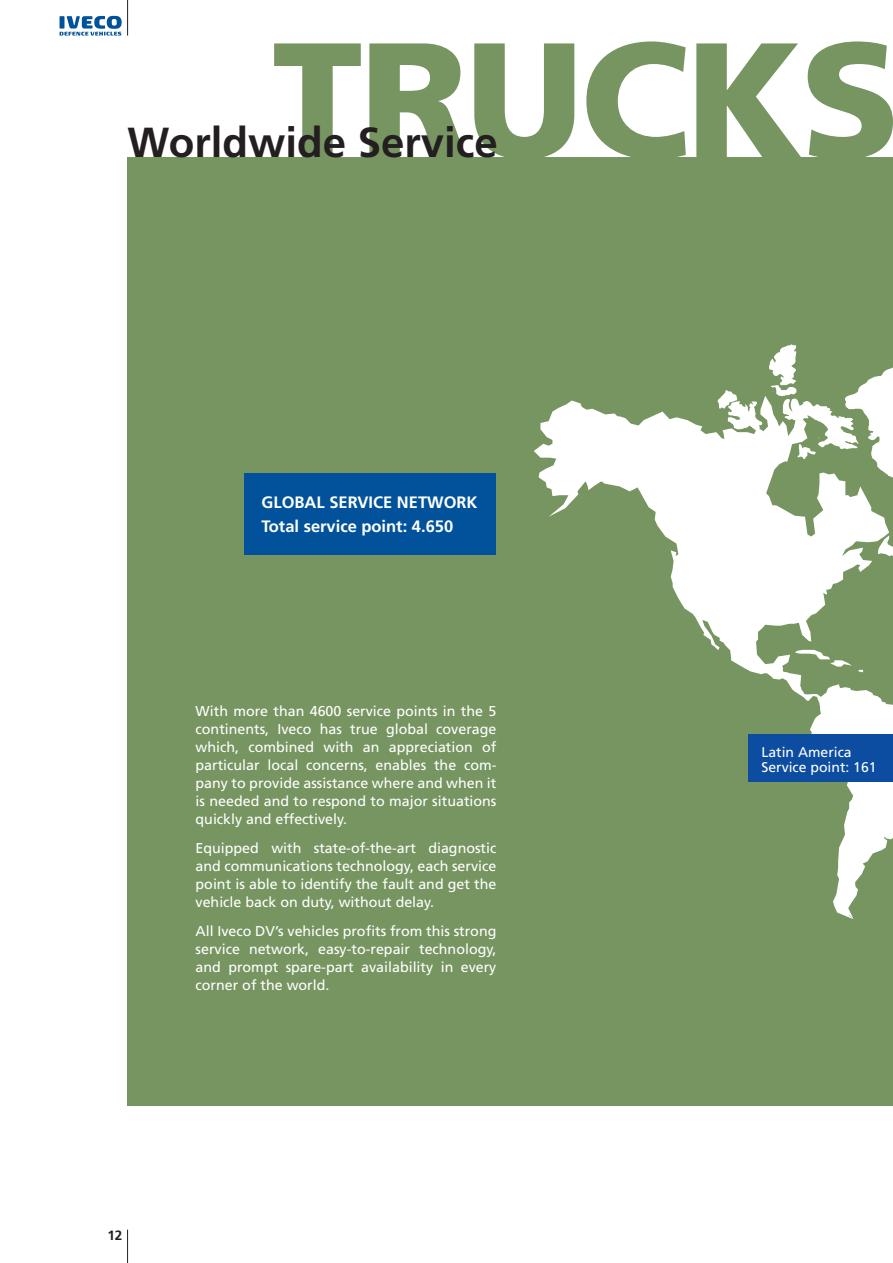
<style>
.page{position:relative;width:893px;height:1263px;background:#fff}
.page>*{position:absolute;margin:0;border:0;box-sizing:border-box;transform-origin:0 0}
.t1{font:700 42px "Frutiger";color:#231f20}
.t2{font:700 16.5px/24px "Frutiger";color:#fff}
.t3{font:14.25px/18px "Frutiger";color:#fff;text-align:justify}
.t4{font:13.95px/15.5px "Frutiger";color:#fff}
.t5{font:700 13.5px "Frutiger";color:#231f20}
</style>
<div class="page">
<svg style="left:60px;top:16px;width:62px;height:20px"></svg>
<hr style="left:127px;top:0;width:1px;height:36px;background:#231f20">
<div style="left:128px;top:157px;width:765px;height:949px;background:#769561"></div>
<svg style="left:534px;top:344px;width:359px;height:575px"></svg>
<div style="left:748px;top:734px;width:145px;height:47px;background:#0d4da1"></div>
<div style="left:244px;top:473px;width:252px;height:82px;background:#01529a"></div>
<svg style="left:274px;top:41px;width:619px;height:116px;fill:#769561"></svg>
<hr style="left:127px;top:1230px;width:1px;height:33px;background:#231f20">
<h1 class="t1" style="left:128px;top:118px;width:372px">Worldwide Service</h1>
<p class="t2" style="left:261px;top:490px;width:218px">GLOBAL SERVICE NETWORK<br>Total service point: 4.650</p>
<p class="t3" style="left:196px;top:702px;width:302px">With more than 4600 service points in the 5 continents, Iveco has true global coverage which, combined with an appreciation of particular local concerns, enables the com&shy;pany to provide assistance where and when it is needed and to respond to major situations quickly and effectively.</p>
<p class="t3" style="left:196px;top:839px;width:302px">Equipped with state-of-the-art diagnostic and communications technology, each service point is able to identify the fault and get the vehicle back on duty, without delay.</p>
<p class="t3" style="left:196px;top:922px;width:302px">All Iveco DV’s vehicles profits from this strong service network, easy-to-repair technology, and prompt spare-part availability in every corner of the world.</p>
<p class="t5" style="left:107px;top:1227px;width:17px">12</p>
<p class="t4" style="left:761px;top:744px;width:117px">Latin America<br>Service point: 161</p>
</div>
